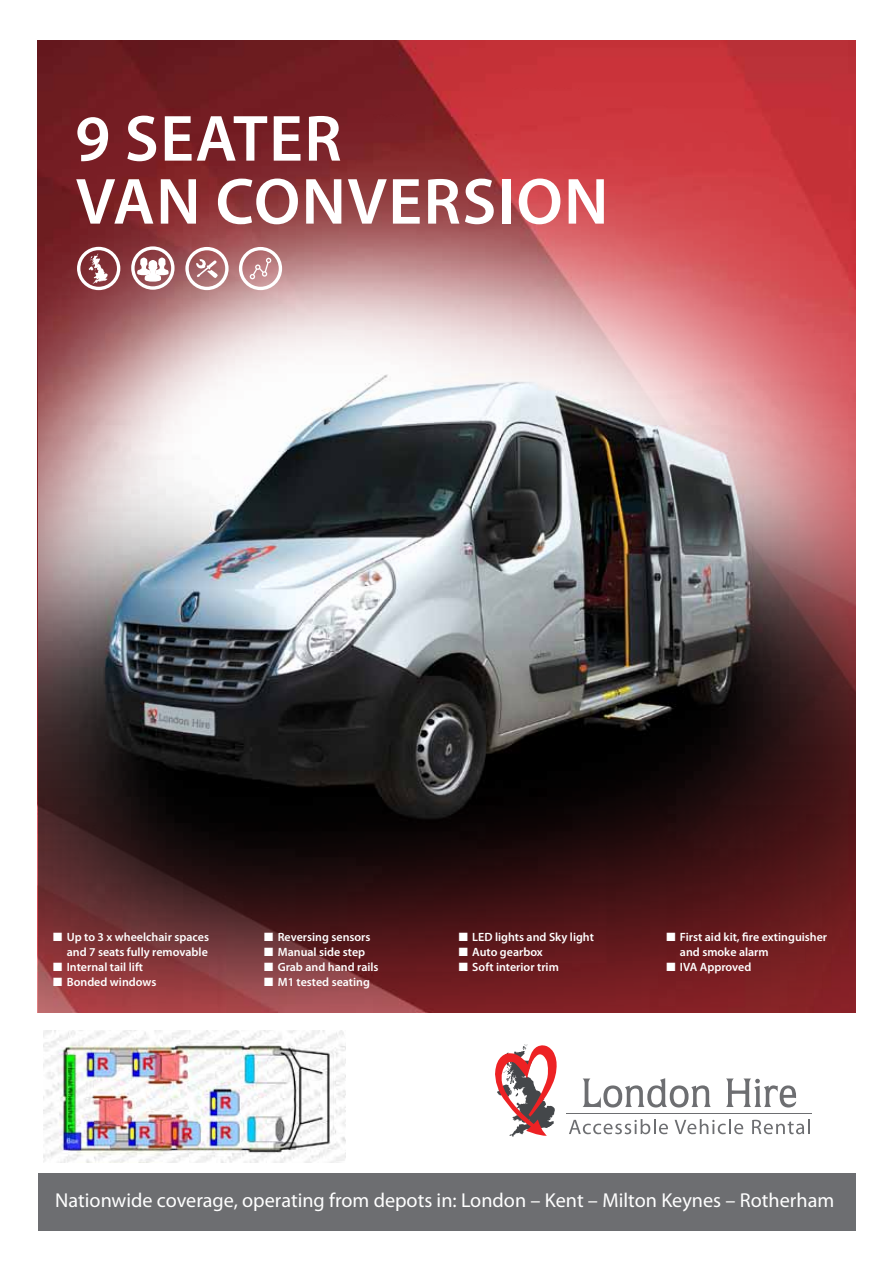
<style>
.page{position:relative;width:893px;height:1263px;background:#fff}
.page>*{position:absolute;margin:0;border:0;box-sizing:border-box;transform-origin:0 0}
.t1{font:600 65.85px/63px "Myriad Pro";letter-spacing:.02em;color:#fff}
.t2{font:20.1px "Myriad Pro";color:#fff}
.t3{font:600 12px/15px "Myriad Pro";color:#fff;text-align:right}
</style>
<div class="page">
<img style="left:38px;top:41px;width:817px;height:23px">
<img style="left:38px;top:64px;width:818px;height:948px">
<svg style="left:185px;top:247px;width:44px;height:43px"></svg>
<svg style="left:239px;top:247px;width:43px;height:43px"></svg>
<svg style="left:131px;top:246px;width:44px;height:44px"></svg>
<svg style="left:77px;top:247px;width:43px;height:43px"></svg>
<img style="left:44px;top:1031px;width:302px;height:132px">
<svg style="left:495px;top:1044px;width:62px;height:93px"></svg>
<hr style="left:567px;top:1113px;width:245px;height:1px;background:#6d6e71">
<svg style="left:583px;top:1078px;width:128px;height:30px"></svg>
<svg style="left:726px;top:1078px;width:70px;height:29px"></svg>
<svg style="left:569px;top:1119px;width:99px;height:15px"></svg>
<svg style="left:675px;top:1119px;width:68px;height:15px"></svg>
<svg style="left:752px;top:1119px;width:58px;height:15px"></svg>
<div style="left:38px;top:1173px;width:818px;height:57px;background:#6d6e71"></div>
<h1 class="t1" style="left:75px;top:108px;width:535px">9 Seater<br>Van Conversion</h1>
<p class="t3" style="left:53px;top:930px;width:157px">■ Up to 3 x wheelchair spaces and 7 seats fully removable</p>
<p class="t3" style="left:53px;top:960px;width:91px">■ I nternal tail lift</p>
<p class="t3" style="left:53px;top:975px;width:105px">■ Bonded windows</p>
<p class="t3" style="left:264px;top:930px;width:108px">■ Reversing sensors</p>
<p class="t3" style="left:264px;top:945px;width:103px">■ Manual side step</p>
<p class="t3" style="left:264px;top:960px;width:116px">■ Grab and hand rails</p>
<p class="t3" style="left:264px;top:975px;width:107px">■ M1 tested seating</p>
<p class="t3" style="left:459px;top:930px;width:137px">■ LED lights and Sky light</p>
<p class="t3" style="left:459px;top:945px;width:86px">■ Auto gearbox</p>
<p class="t3" style="left:459px;top:960px;width:102px">■ Soft interior trim</p>
<p class="t3" style="left:680px;top:930px;width:149px;text-align:left;text-indent:-14px">■ First aid kit, fire extinguisher and smoke alarm</p>
<p class="t3" style="left:666px;top:960px;width:86px">■ IVA Approved</p>
<h2 class="t2" style="left:55px;top:1189px;width:780px">Nationwide coverage, operating from depots in: London – Kent – Milton Keynes – Rotherham</h2>
</div>
